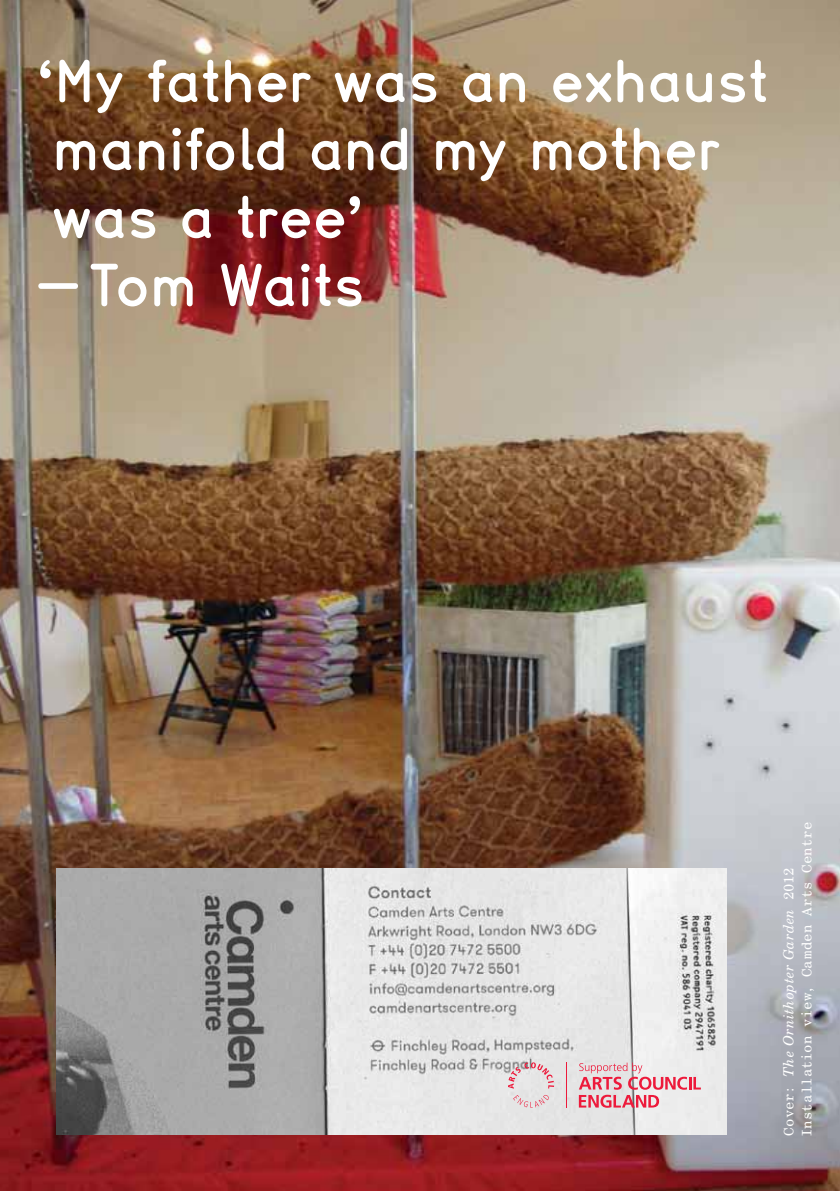
<style>
.page{position:relative;width:840px;height:1191px;background:#fff}
.page>*{position:absolute;margin:0;border:0;box-sizing:border-box;transform-origin:0 0}
.t1{font:500 60px/68px "Helix New";letter-spacing:-.02em;color:#fff}
.t2{font:14px "Century Schoolbook BT Monospace";letter-spacing:.015em;color:#fff}
.t3{font:italic 14px "Century Schoolbook BT";letter-spacing:.045em;color:#fff}
.s1{font-family:"Century Schoolbook BT Monospace";font-style:normal}
</style>
<div class="page">
<img style="left:0;top:0;width:839px;height:1191px">
<img style="left:57px;top:868px;width:669px;height:266px">
<svg style="left:507px;top:1062px;width:47px;height:26px"></svg>
<svg style="left:513px;top:1094px;width:36px;height:13px"></svg>
<svg style="left:578px;top:1062px;width:122px;height:45px;background:#e8b8bf"></svg>
<hr style="left:565px;top:1062px;width:1px;height:45px;background:#ed1a3b">
<p class="t1" style="left:36px;top:52px;width:734px">‘My father was an exhaust manifold and my mother was a tree’</p>
<p class="t1" style="left:37px;top:256px;width:329px">— Tom Waits</p>
<p class="t2" style="left:797px;top:1137px;width:317px;rotate:-90deg">Installation view, Camden Arts Centre</p>
<p class="t3" style="left:779px;top:1135px;width:269px;rotate:-90deg"><span class="s1">Cover:</span> The Ornithopter Garden <span class="s1">2012</span></p>
</div>
